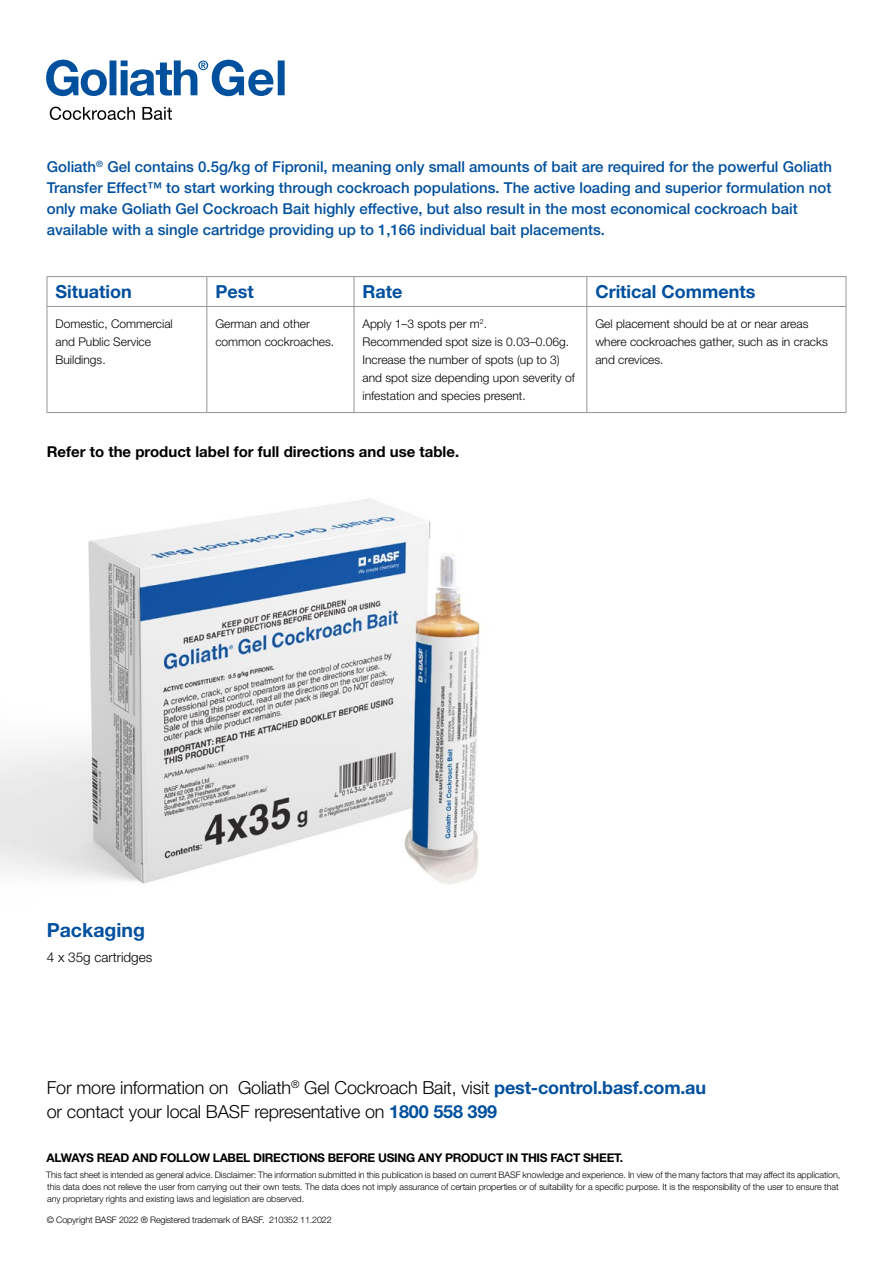
<style>
.page{position:relative;width:893px;height:1263px;background:#fff}
.page>*{position:absolute;margin:0;border:0;box-sizing:border-box;transform-origin:0 0}
.t1{font:700 19.5px "Helvetica Neue LT Std";color:#00509e}
.t2{font:300 18px/24px "Helvetica Neue LT Std";letter-spacing:-.01em;color:#000}
.t3{font:700 18px "Helvetica Neue LT Std";color:#00509e}
.t4{font:500 15px/21px "Helvetica Neue LT Std";color:#00509e}
.t5{font:700 15px "Helvetica Neue LT Std";color:#000}
.t6{font:300 13.5px "Helvetica Neue LT Std";color:#000}
.t7{font:300 12px/18px "Helvetica Neue LT Std";color:#000}
.t8{font:700 12px "Helvetica Neue LT Std";letter-spacing:-.025em;color:#000}
.t9{font:300 9px/12px "Helvetica Neue LT Std";letter-spacing:-.01em;color:#000}
.s1{font-weight:700;color:#00509e}
</style>
<div class="page">
<img style="left:0;top:498px;width:480px;height:387px">
<svg style="left:50px;top:107px;width:122px;height:13px"></svg>
<svg style="left:46px;top:60px;width:239px;height:36px"></svg>
<hr style="left:47px;top:276px;width:160px;height:1px;background:#939598">
<svg style="left:47px;top:277px;width:1px;height:29px"></svg>
<hr style="left:207px;top:276px;width:147px;height:1px;background:#939598">
<svg style="left:207px;top:277px;width:1px;height:29px"></svg>
<hr style="left:354px;top:276px;width:233px;height:1px;background:#939598">
<svg style="left:354px;top:277px;width:1px;height:29px"></svg>
<hr style="left:587px;top:276px;width:259px;height:1px;background:#939598">
<svg style="left:587px;top:277px;width:1px;height:29px"></svg>
<svg style="left:846px;top:277px;width:1px;height:29px"></svg>
<hr style="left:47px;top:306px;width:160px;height:1px;background:#939598">
<hr style="left:47px;top:307px;width:1px;height:105px;background:#939598">
<hr style="left:207px;top:306px;width:147px;height:1px;background:#939598">
<hr style="left:207px;top:307px;width:1px;height:105px;background:#939598">
<hr style="left:354px;top:306px;width:233px;height:1px;background:#939598">
<hr style="left:354px;top:307px;width:1px;height:105px;background:#939598">
<hr style="left:587px;top:306px;width:259px;height:1px;background:#939598">
<hr style="left:587px;top:307px;width:1px;height:105px;background:#939598">
<hr style="left:846px;top:307px;width:1px;height:105px;background:#939598">
<hr style="left:47px;top:412px;width:160px;height:1px;background:#939598">
<hr style="left:207px;top:412px;width:147px;height:1px;background:#939598">
<hr style="left:354px;top:412px;width:233px;height:1px;background:#939598">
<hr style="left:587px;top:412px;width:259px;height:1px;background:#939598">
<p class="t4" style="left:47px;top:156px;width:787px">Goliath<sup>®</sup> Gel contains 0.5g/kg of Fipronil, meaning only small amounts of bait are required for the powerful Goliath Transfer Effect™ to start working through cockroach populations. The active loading and superior formulation not only make Goliath Gel Cockroach Bait highly effective, but also result in the most economical cockroach bait available with a single cartridge providing up to 1,166 individual bait placements.</p>
<h2 class="t3" style="left:55px;top:280px;width:78px">Situation</h2>
<h2 class="t3" style="left:215px;top:280px;width:40px">Pest</h2>
<h2 class="t3" style="left:362px;top:280px;width:41px">Rate</h2>
<h2 class="t3" style="left:595px;top:280px;width:162px">Critical Comments</h2>
<h3 class="t7" style="left:55px;top:314px;width:119px">Domestic, Commercial and Public Service<br>Buildings.</h3>
<h3 class="t7" style="left:215px;top:314px;width:120px">German and other common cockroaches.</h3>
<h3 class="t7" style="left:362px;top:314px;width:214px">Apply 1–3 spots per m<sup>2</sup>.<br>Recommended spot size is 0.03–0.06g.<br>Increase the number of spots (up to 3) and spot size depending upon severity of infestation and species present.</h3>
<h3 class="t7" style="left:595px;top:314px;width:234px">Gel placement should be at or near areas where cockroaches gather, such as in cracks and crevices.</h3>
<h3 class="t5" style="left:47px;top:442px;width:414px">Refer to the product label for full directions and use table.</h3>
<h1 class="t1" style="left:47px;top:918px;width:100px">Packaging</h1>
<h3 class="t6" style="left:47px;top:949px;width:107px">4 x 35g cartridges</h3>
<h2 class="t2" style="left:47px;top:1075px;width:661px">For more information on Goliath<sup>®</sup> Gel Cockroach Bait, visit <span class="s1">pest-control.basf.com.au </span>or contact your local BASF representative on <span class="s1">1800 558 399</span></h2>
<h3 class="t8" style="left:47px;top:1150px;width:578px">ALWAYS READ AND FOLLOW LABEL DIRECTIONS BEFORE USING ANY PRODUCT IN THIS FACT SHEET.</h3>
<p class="t9" style="left:46px;top:1169px;width:796px">This fact sheet is intended as general advice. Disclaimer: The information submitted in this publication is based on current BASF knowledge and experience. In view of the many factors that may affect its application, this data does not relieve the user from carrying out their own tests. The data does not imply assurance of certain properties or of suitability for a specific purpose. It is the responsibility of the user to ensure that any proprietary rights and existing laws and legislation are observed.</p>
<p class="t9" style="left:47px;top:1213px;width:286px">© Copyright BASF 2022 ® Registered trademark of BASF. 210352 11.2022</p>
</div>
